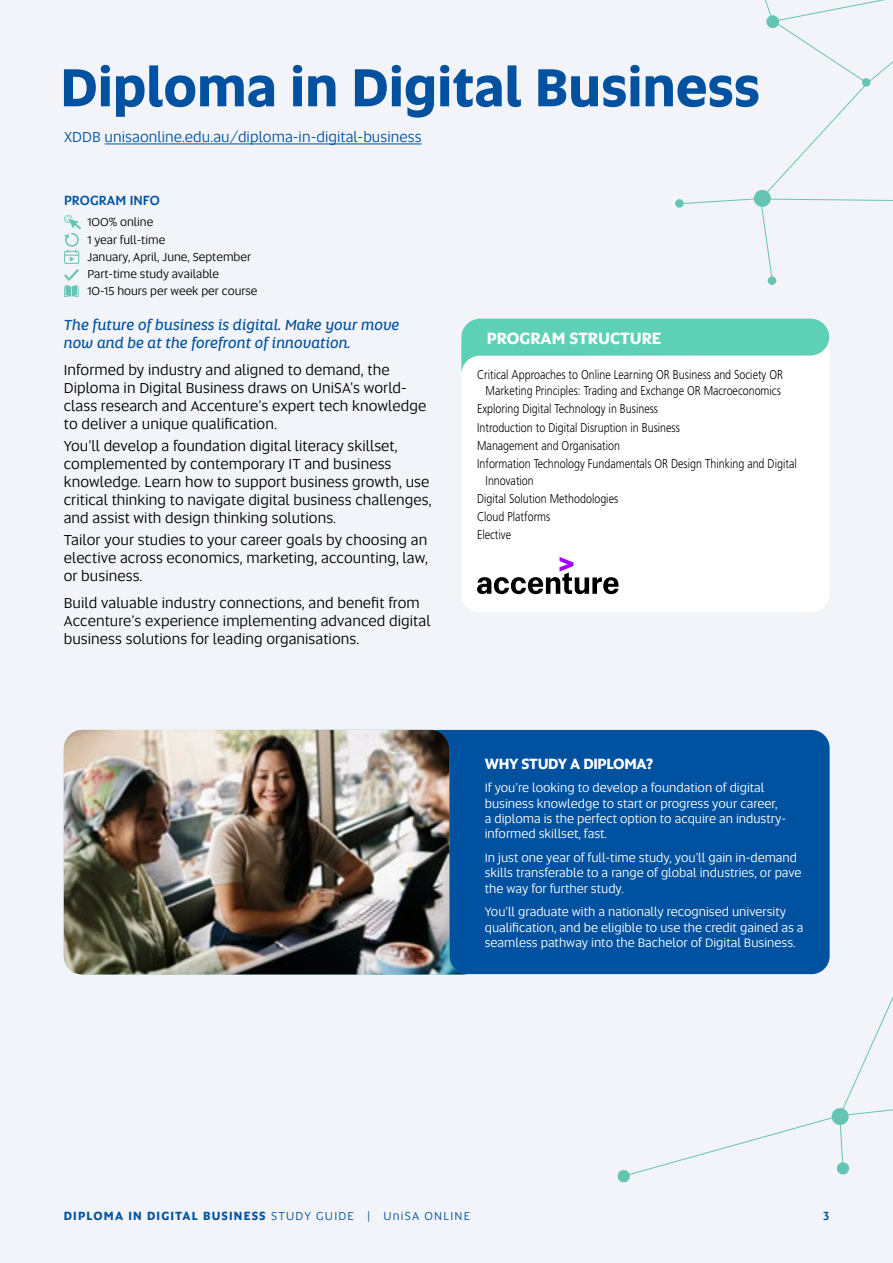
<style>
.page{position:relative;width:893px;height:1263px;background:#f3f4f9}
.page>*{position:absolute;margin:0;border:0;box-sizing:border-box;transform-origin:0 0}
.t1{font:700 54px "Altis Uni SA";color:#0052a0}
.t2{font:700 16.5px "Altis Uni SA";color:#fff}
.t3{font:15px/18px "Altis Uni SA";letter-spacing:.005em;color:#000}
.t4{font:italic 15px/18px "Altis Uni SA";color:#0052a0}
.t5{font:15px "Altis Uni SA";letter-spacing:.005em;color:#0052a0}
.t6{font:700 15px "Altis Uni SA";letter-spacing:-.02em;color:#fff}
.t7{font:500 13.5px "Altis Uni SA";letter-spacing:.005em;color:#00539f}
.t8{font:12.75px/15.3px "Altis Uni SA";color:#fff}
.t9{font:300 12.75px/18.1px "Frutiger LT Std";color:#000;scale:.84 1}
.t10{font:12px/17.2px "Altis Uni SA";color:#000}
.t11{font:700 12px "Altis Uni SA";letter-spacing:.1em;color:#0052a0}
.t12{font:500 12px "Altis Uni SA";color:#0052a0}
.s1{color:#00539f}
.s2{font-weight:400}
</style>
<div class="page">
<svg style="left:617px;top:960px;width:276px;height:223px"></svg>
<div style="left:263px;top:730px;width:567px;height:244px;background:#0052a0;border-radius:18px"></div>
<svg style="left:64px;top:215px;width:17px;height:82px"></svg>
<hr style="left:105px;top:144px;width:317px;height:1px;background:#0052a0">
<div style="left:462px;top:374px;width:367px;height:238px;background:#fff"></div>
<svg style="left:461px;top:0;width:432px;height:374px"></svg>
<img style="left:64px;top:730px;width:399px;height:244px">
<svg style="left:477px;top:557px;width:141px;height:37px"></svg>
<h1 class="t1" style="left:60px;top:47px;width:701px">Diploma in Digital Business</h1>
<p class="t5" style="left:64px;top:127px;width:359px"><span class="s1">XDDB</span> unisaonline.edu.au/diploma-in-digital-business</p>
<p class="t7" style="left:64px;top:190px;width:97px">PROGRAM INFO</p>
<p class="t10" style="left:87px;top:213px;width:172px">100% online<br>1 year full-time<br>January, April, June, September<br>Part-time study available<br>10-15 hours per week per course</p>
<p class="t4" style="left:64px;top:315px;width:337px">The future of business is digital. Make your move now and be at the forefront of innovation.</p>
<p class="t3" style="left:64px;top:360px;width:364px">Informed by industry and aligned to demand, the Diploma in Digital Business draws on UniSA’s world&shy;class research and Accenture’s expert tech knowledge to deliver a unique qualification.</p>
<p class="t3" style="left:64px;top:436px;width:369px">You’ll develop a foundation digital literacy skillset, complemented by contemporary IT and business knowledge. Learn how to support business growth, use critical thinking to navigate digital business challenges, and assist with design thinking solutions.</p>
<p class="t3" style="left:64px;top:531px;width:366px;text-align:justify">Tailor your studies to your career goals by choosing an elective across economics, marketing, accounting, law, or business.</p>
<p class="t3" style="left:64px;top:593px;width:368px">Build valuable industry connections, and benefit from<br>Accenture’s experience implementing advanced digital business solutions for leading organisations.</p>
<p class="t2" style="left:487px;top:325px;width:176px">PROGRAM STRUCTURE</p>
<p class="t9" style="left:477px;top:366px;width:366px;line-height:16.5px;text-align:center">Critical Approaches to Online Learning OR Business and Society OR<br>Marketing Principles: Trading and Exchange OR Macroeconomics</p>
<p class="t9" style="left:477px;top:400px;width:382px">Exploring Digital Technology in Business<br>Introduction to Digital Disruption in Business<br>Management and Organisation<br>Information Technology Fundamentals OR Design Thinking and Digital</p>
<p class="t9" style="left:477px;top:471px;width:169px;text-indent:9px">Innovation<br>Digital Solution Methodologies<br>Cloud Platforms<br>Elective</p>
<p class="t6" style="left:485px;top:752px;width:170px">WHY STUDY A DIPLOMA?</p>
<p class="t8" style="left:485px;top:780px;width:303px">If you’re looking to develop a foundation of digital business knowledge to start or progress your career, a diploma is the perfect option to acquire an industry&shy;informed skillset, fast.</p>
<p class="t8" style="left:485px;top:850px;width:318px">In just one year of full-time study, you’ll gain in-demand skills transferable to a range of global industries, or pave the way for further study.</p>
<p class="t8" style="left:485px;top:904px;width:320px">You’ll graduate with a nationally recognised university qualification, and be eligible to use the credit gained as a seamless pathway into the Bachelor of Digital Business.</p>
<p class="t11" style="left:64px;top:1207px;width:408px">DIPLOMA IN DIGITAL BUSINESS <span class="s2">STUDY GUIDE | UniSA ONLINE</span></p>
<p class="t12" style="left:823px;top:1207px;width:8px">3</p>
</div>
